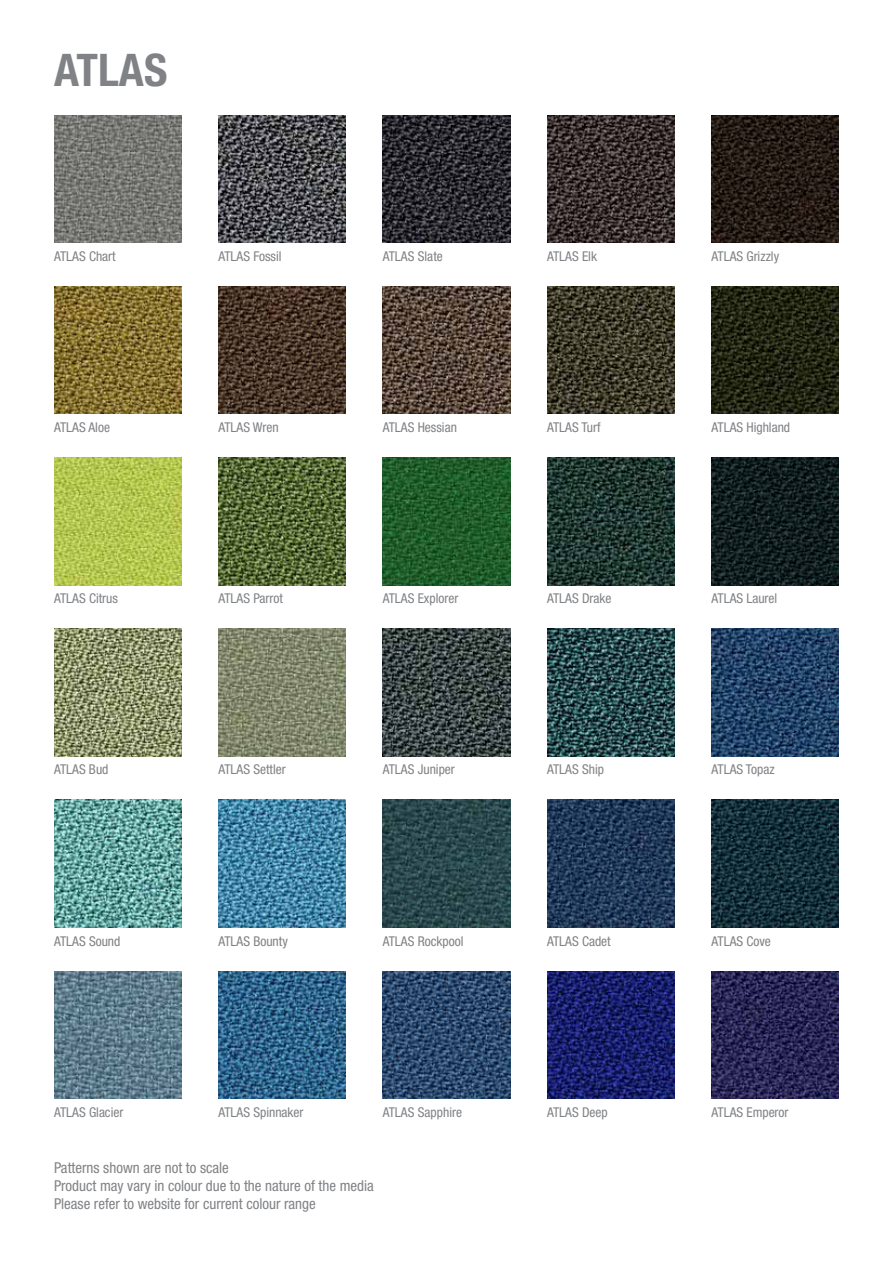
<style>
.page{position:relative;width:893px;height:1263px;background:#fff}
.page>*{position:absolute;margin:0;border:0;box-sizing:border-box;transform-origin:0 0}
.t1{font:700 condensed 45px "Helvetica Neue LT Std";color:#808285}
.t2{font:condensed 15px/18px "Helvetica Neue LT Std";color:#808285}
.t3{font:condensed 13.5px "Helvetica Neue LT Std";color:#808285}
</style>
<div class="page">
<img style="left:54px;top:115px;width:128px;height:128px">
<img style="left:218px;top:115px;width:128px;height:128px">
<img style="left:711px;top:115px;width:128px;height:128px">
<img style="left:547px;top:115px;width:128px;height:128px">
<img style="left:383px;top:115px;width:127px;height:128px">
<img style="left:54px;top:286px;width:128px;height:128px">
<img style="left:218px;top:286px;width:128px;height:128px">
<img style="left:383px;top:286px;width:127px;height:128px">
<img style="left:547px;top:286px;width:128px;height:128px">
<img style="left:711px;top:286px;width:128px;height:128px">
<img style="left:54px;top:458px;width:128px;height:127px">
<img style="left:218px;top:458px;width:128px;height:127px">
<img style="left:383px;top:458px;width:127px;height:127px">
<img style="left:547px;top:458px;width:128px;height:127px">
<img style="left:711px;top:458px;width:128px;height:127px">
<img style="left:218px;top:629px;width:128px;height:127px">
<img style="left:383px;top:629px;width:127px;height:127px">
<img style="left:547px;top:629px;width:128px;height:127px">
<img style="left:711px;top:629px;width:128px;height:127px">
<img style="left:54px;top:629px;width:128px;height:127px">
<img style="left:54px;top:800px;width:128px;height:127px">
<img style="left:218px;top:800px;width:128px;height:127px">
<img style="left:383px;top:800px;width:127px;height:127px">
<img style="left:547px;top:800px;width:128px;height:127px">
<img style="left:711px;top:800px;width:128px;height:127px">
<img style="left:54px;top:971px;width:128px;height:128px">
<img style="left:218px;top:971px;width:128px;height:128px">
<img style="left:383px;top:971px;width:127px;height:128px">
<img style="left:547px;top:971px;width:128px;height:128px">
<img style="left:711px;top:971px;width:128px;height:128px">
<h1 class="t1" style="left:54px;top:43px;width:115px">ATLAS</h1>
<p class="t3" style="left:54px;top:248px;width:63px">ATLAS Chart</p>
<p class="t3" style="left:218px;top:248px;width:65px">ATLAS Fossil</p>
<p class="t3" style="left:383px;top:248px;width:62px">ATLAS Slate</p>
<p class="t3" style="left:547px;top:248px;width:51px">ATLAS Elk</p>
<p class="t3" style="left:711px;top:248px;width:69px">ATLAS Grizzly</p>
<p class="t3" style="left:54px;top:419px;width:57px">ATLAS Aloe</p>
<p class="t3" style="left:218px;top:419px;width:62px">ATLAS Wren</p>
<p class="t3" style="left:383px;top:419px;width:76px">ATLAS Hessian</p>
<p class="t3" style="left:547px;top:419px;width:55px">ATLAS Turf</p>
<p class="t3" style="left:711px;top:419px;width:80px">ATLAS Highland</p>
<p class="t3" style="left:54px;top:591px;width:65px">ATLAS Citrus</p>
<p class="t3" style="left:218px;top:591px;width:66px">ATLAS Parrot</p>
<p class="t3" style="left:383px;top:591px;width:77px">ATLAS Explorer</p>
<p class="t3" style="left:547px;top:591px;width:66px">ATLAS Drake</p>
<p class="t3" style="left:711px;top:591px;width:67px">ATLAS Laurel</p>
<p class="t3" style="left:54px;top:762px;width:56px">ATLAS Bud</p>
<p class="t3" style="left:218px;top:762px;width:69px">ATLAS Settler</p>
<p class="t3" style="left:383px;top:762px;width:74px">ATLAS Juniper</p>
<p class="t3" style="left:547px;top:762px;width:58px">ATLAS Ship</p>
<p class="t3" style="left:711px;top:762px;width:65px">ATLAS Topaz</p>
<p class="t3" style="left:54px;top:933px;width:68px">ATLAS Sound</p>
<p class="t3" style="left:218px;top:933px;width:71px">ATLAS Bounty</p>
<p class="t3" style="left:383px;top:933px;width:82px">ATLAS Rockpool</p>
<p class="t3" style="left:547px;top:933px;width:65px">ATLAS Cadet</p>
<p class="t3" style="left:711px;top:933px;width:61px">ATLAS Cove</p>
<p class="t3" style="left:54px;top:1104px;width:71px">ATLAS Glacier</p>
<p class="t3" style="left:218px;top:1104px;width:87px">ATLAS Spinnaker</p>
<p class="t3" style="left:383px;top:1104px;width:81px">ATLAS Sapphire</p>
<p class="t3" style="left:547px;top:1104px;width:62px">ATLAS Deep</p>
<p class="t3" style="left:711px;top:1104px;width:79px">ATLAS Emperor</p>
<p class="t2" style="left:54px;top:1158px;width:321px">Patterns shown are not to scale<br>Product may vary in colour due to the nature of the media<br>Please refer to website for current colour range</p>
</div>
